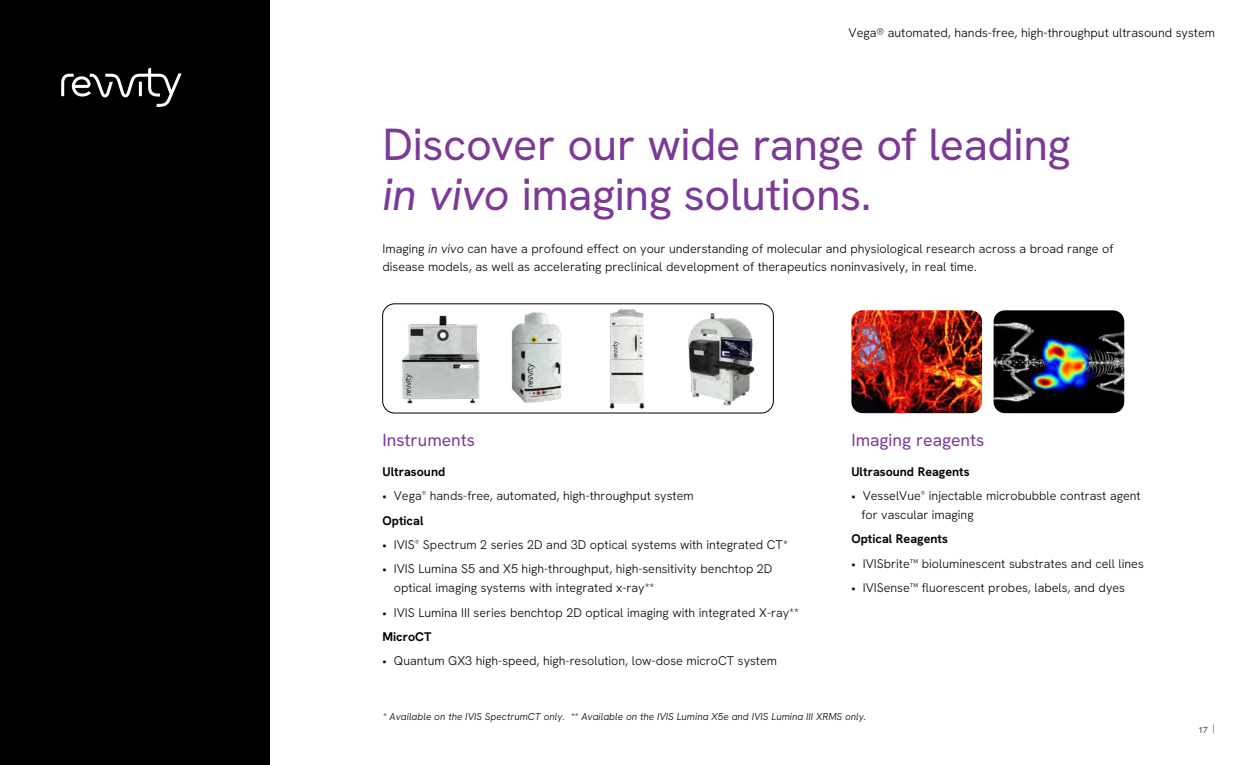
<style>
.page{position:relative;width:1260px;height:765px;background:#fff}
.page>*{position:absolute;margin:0;border:0;box-sizing:border-box;transform-origin:0 0}
.t1{font:45px/50px "Hanken Grotesk";letter-spacing:-.01em;color:#7c3996}
.t2{font:17.5px "Hanken Grotesk";color:#7c3996}
.t3{font:300 12.5px/18.8px "Hanken Grotesk";color:#000}
.t4{font:700 12.5px "Hanken Grotesk";color:#000}
.t5{font:italic 300 10px "Hanken Grotesk";color:#000}
.t6{font:300 8.75px "Hanken Grotesk";color:#000}
.s1{font-style:italic}
.s2{font-weight:700}
</style>
<div class="page">
<div style="left:0;top:0;width:270px;height:765px;background:#000"></div>
<svg style="left:61px;top:68px;width:121px;height:39px"></svg>
<div style="left:382px;top:304px;width:392px;height:109px;border:1px solid #000;border-radius:12px"></div>
<img style="left:851px;top:310px;width:131px;height:103px">
<img style="left:994px;top:310px;width:130px;height:103px">
<img style="left:402px;top:315px;width:78px;height:89px">
<img style="left:511px;top:312px;width:51px;height:91px">
<img style="left:609px;top:309px;width:36px;height:100px">
<img style="left:688px;top:313px;width:67px;height:92px">
<p class="t3" style="left:849px;top:23px;width:368px">Vega® automated, hands-free, high-throughput ultrasound system</p>
<h1 class="t1" style="left:382px;top:118px;width:690px">Discover our wide range of leading <span class="s1">in vivo</span> imaging solutions.</h1>
<p class="t3" style="left:382px;top:239px;width:732px">Imaging <span class="s1">in vivo</span> can have a profound effect on your understanding of molecular and physiological research across a broad range of disease models, as well as accelerating preclinical development of therapeutics noninvasively, in real time.</p>
<h2 class="t2" style="left:382px;top:429px;width:94px">Instruments</h2>
<p class="t4" style="left:382px;top:464px;width:64px">Ultrasound</p>
<p class="t3" style="left:382px;top:484px;width:313px;line-height:24.4px">• Vega<sup>®</sup> hands-free, automated, high-throughput system<br><span class="s2">Optical</span></p>
<p class="t3" style="left:383px;top:535px;width:407px">• IVIS<sup>®</sup> Spectrum 2 series 2D and 3D optical systems with integrated CT*</p>
<p class="t3" style="left:394px;top:559px;width:380px;text-indent:-11px">• IVIS Lumina S5 and X5 high-throughput, high-sensitivity benchtop 2D optical imaging systems with integrated x-ray**</p>
<p class="t3" style="left:383px;top:603px;width:418px">• IVIS Lumina III series benchtop 2D optical imaging with integrated X-ray**</p>
<p class="t4" style="left:383px;top:629px;width:50px">MicroCT</p>
<p class="t3" style="left:383px;top:651px;width:396px">• Quantum GX3 high-speed, high-resolution, low-dose microCT system</p>
<h2 class="t2" style="left:851px;top:429px;width:135px">Imaging reagents</h2>
<p class="t4" style="left:851px;top:464px;width:120px">Ultrasound Reagents</p>
<p class="t3" style="left:861px;top:486px;width:281px;text-indent:-10px">• VesselVue<sup>®</sup> injectable microbubble contrast agent for vascular imaging</p>
<p class="t4" style="left:851px;top:531px;width:98px">Optical Reagents</p>
<p class="t3" style="left:851px;top:554px;width:294px">• IVISbrite™ bioluminescent substrates and cell lines</p>
<p class="t3" style="left:851px;top:578px;width:275px">• IVISense™ fluorescent probes, labels, and dyes</p>
<p class="t5" style="left:383px;top:710px;width:485px">* Available on the IVIS SpectrumCT only. ** Available on the IVIS Lumina X5e and IVIS Lumina III XRMS only.</p>
<p class="t6" style="left:1198px;top:724px;width:18px">17 |</p>
</div>
